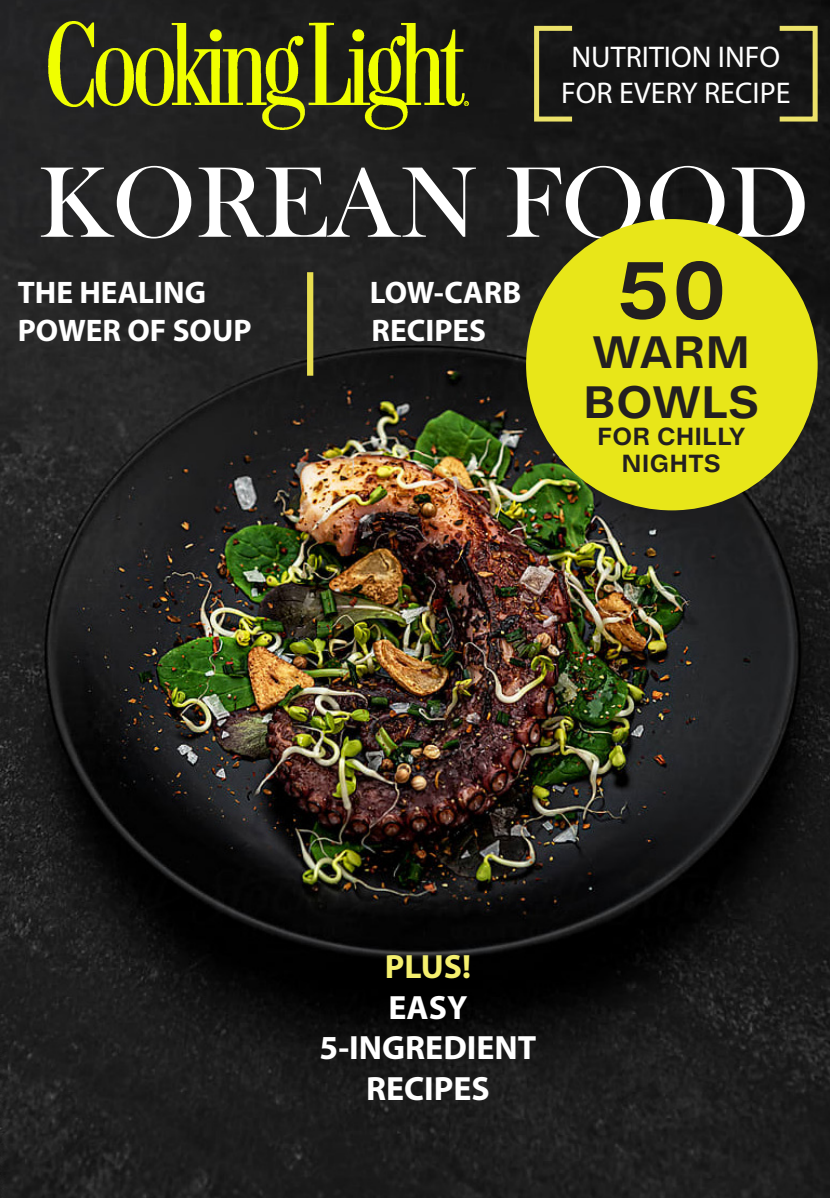
<style>
.page{position:relative;width:830px;height:1198px;background:#fff}
.page>*{position:absolute;margin:0;border:0;box-sizing:border-box;transform-origin:0 0}
.t1{font:103.75px "Bask Old Face";color:#fff}
.t2{font:700 73.75px "Helvetica Now Micro";color:#231f20}
.t3{font:700 41.25px "Helvetica Now Micro";color:#231f20}
.t4{font:700 33.75px/40.5px "Myriad Pro";color:#fff;text-align:center}
.t5{font:700 33.75px "Myriad Pro";color:#f4ef6e}
.t6{font:700 31.25px "Myriad Pro";color:#fff}
.t7{font:30px/36px "Myriad Pro";color:#fff;text-align:center}
.t8{font:700 22.5px/27px "Helvetica Now Micro";color:#231f20;text-align:center}
</style>
<div class="page">
<img style="left:0;top:0;width:829px;height:1198px">
<div style="left:534px;top:26px;width:40px;height:96px;border:5px solid #ece269"></div>
<div style="left:776px;top:26px;width:41px;height:96px;border:5px solid #ece269"></div>
<div style="left:526px;top:219px;width:291px;height:291px;background:#e8e619;border-radius:50%"></div>
<div style="left:307px;top:272px;width:6px;height:104px;background:#e8de50"></div>
<img style="left:49px;top:21px;width:419px;height:109px">
<p class="t7" style="left:561px;top:39px;width:230px">NUTRITION INFO<br>FOR EVERY RECIPE</p>
<p class="t1" style="left:38px;top:145px;width:772px">KOREAN FOOD</p>
<p class="t2" style="left:614px;top:237px;width:114px">50</p>
<p class="t3" style="left:592px;top:323px;width:159px">WARM</p>
<p class="t3" style="left:583px;top:372px;width:178px">BOWLS</p>
<p class="t8" style="left:596px;top:423px;width:150px">FOR CHILLY<br>NIGHTS</p>
<p class="t6" style="left:18px;top:272px;width:190px">THE HEALING</p>
<p class="t6" style="left:370px;top:272px;width:153px">LOW-CARB</p>
<p class="t6" style="left:18px;top:310px;width:235px">POWER OF SOUP</p>
<p class="t6" style="left:371px;top:310px;width:116px">RECIPES</p>
<p class="t5" style="left:385px;top:945px;width:88px">PLUS!</p>
<p class="t4" style="left:319px;top:986px;width:218px">EASY<br>5-INGREDIENT</p>
<p class="t4" style="left:366px;top:1067px;width:125px">RECIPES</p>
</div>
